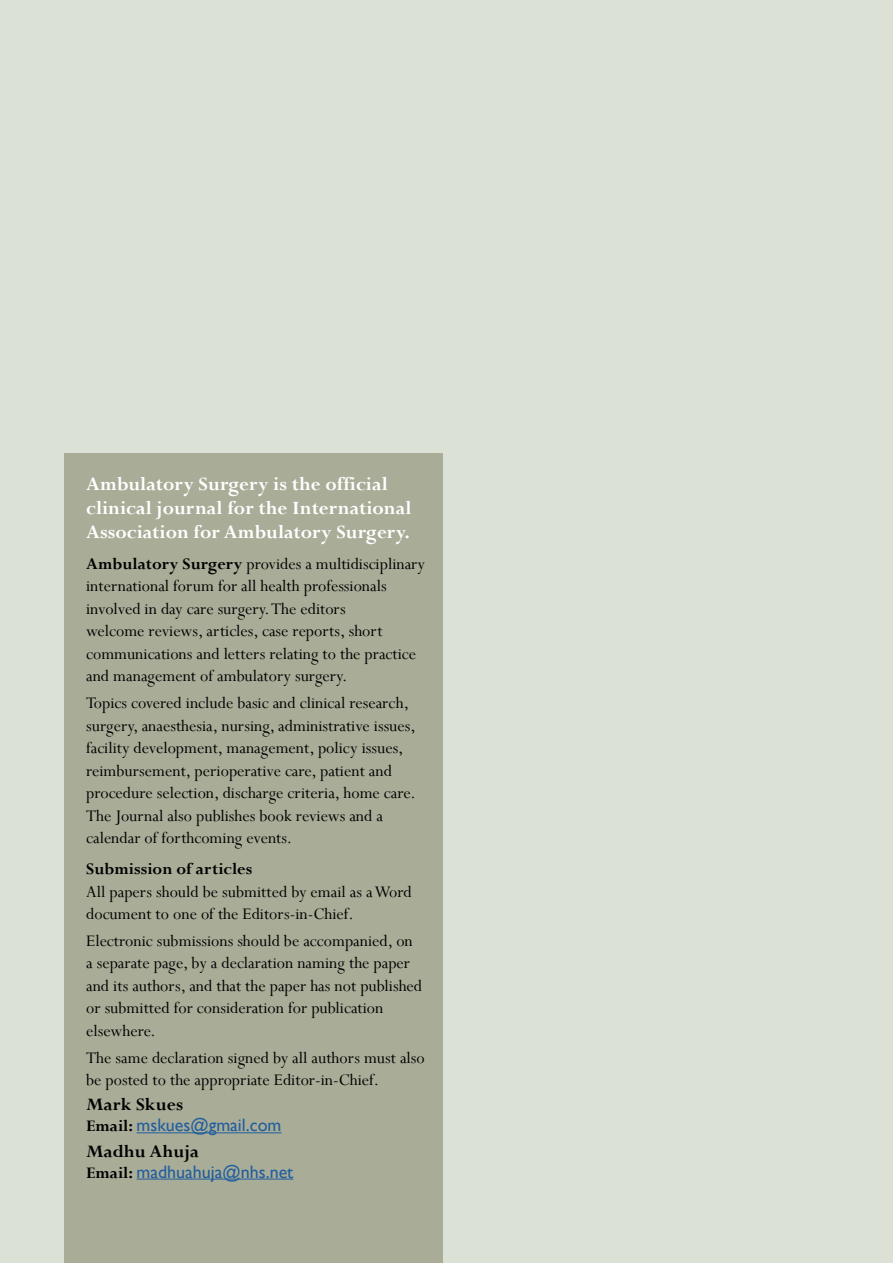
<style>
.page{position:relative;width:893px;height:1263px;background:#dbe1d5}
.page>*{position:absolute;margin:0;border:0;box-sizing:border-box;transform-origin:0 0}
.t1{font:700 21px/24px "Perpetua";color:#fff}
.t2{font:700 19.5px "Perpetua";color:#000}
.t3{font:18px/22.5px "Perpetua";color:#000}
.t4{font:18px "Gill Sans";color:#215e9e}
.t5{font:700 18px "Perpetua";color:#000}
.s1{font-weight:700}
.s2{font-family:"Perpetua";font-weight:700;color:#000}
</style>
<div class="page">
<div style="left:64px;top:454px;width:378px;height:809px;background:#a9ac97"></div>
<hr style="left:137px;top:1132px;width:144px;height:1px;background:#215e9e">
<hr style="left:137px;top:1178px;width:156px;height:1px;background:#215e9e">
<p class="t1" style="left:86px;top:471px;width:327px">Ambulatory Surgery is the official clinical journal for the International<br>Association for Ambulatory Surgery.</p>
<p class="t3" style="left:86px;top:552px;width:340px"><span class="s1">Ambulatory Surgery</span> provides a multidisciplinary international forum for all health professionals involved in day care surgery. The editors<br>welcome reviews, articles, case reports, short communications and letters relating to the practice and management of ambulatory surgery.</p>
<p class="t3" style="left:86px;top:691px;width:331px">Topics covered include basic and clinical research, surgery, anaesthesia, nursing, administrative issues, facility development, management, policy issues, reimbursement, perioperative care, patient and procedure selection, discharge criteria, home care.<br>The Journal also publishes book reviews and a calendar of forthcoming events.</p>
<p class="t5" style="left:86px;top:858px;width:168px">Submission of articles</p>
<p class="t3" style="left:86px;top:880px;width:327px">All papers should be submitted by email as a Word document to one of the Editors-in-Chief.</p>
<p class="t3" style="left:86px;top:929px;width:337px">Electronic submissions should be accompanied, on a separate page, by a declaration naming the paper and its authors, and that the paper has not published or submitted for consideration for publication elsewhere.</p>
<p class="t3" style="left:86px;top:1046px;width:340px">The same declaration signed by all authors must also be posted to the appropriate Editor-in-Chief.</p>
<p class="t2" style="left:86px;top:1092px;width:99px">Mark Skues</p>
<p class="t4" style="left:86px;top:1115px;width:197px"><span class="s2">Email:</span> mskues@gmail.com</p>
<p class="t2" style="left:86px;top:1139px;width:114px">Madhu Ahuja</p>
<p class="t4" style="left:86px;top:1161px;width:209px"><span class="s2">Email:</span> madhuahuja@nhs.net</p>
</div>
